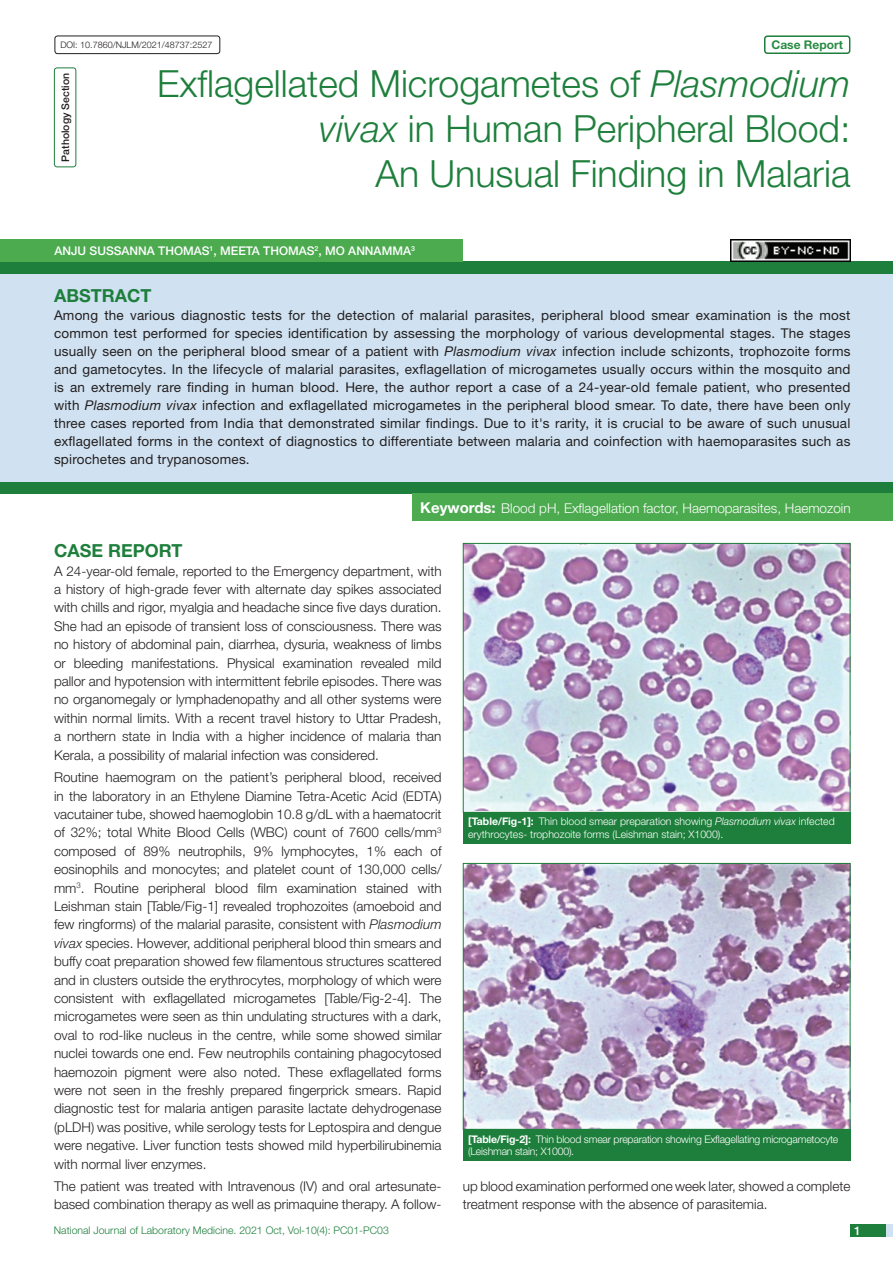
<style>
.page{position:relative;width:893px;height:1263px;background:#fff}
.page>*{position:absolute;margin:0;border:0;box-sizing:border-box;transform-origin:0 0}
.t1{font:300 37.5px/45px "Helvetica Neue";color:#1e7f3c;text-align:right}
.Heading{font:700 18px "Helvetica Neue";color:#1e7f3c}
.Abstract_head{font:700 18px "Helvetica Neue";color:#1e7f3c}
.Body_text{font:300 13.5px/18.5px "Helvetica Neue";color:#231f20;text-align:justify}
.Abstract_Text{font:13.5px/18px "Helvetica Neue";letter-spacing:.015em;color:#231f20;text-align:justify}
.Key_words{font:300 13.5px "Helvetica Neue";color:#fff}
.Author{font:500 12px "Helvetica Neue";color:#fff}
.t2{font:700 12px "Helvetica Neue";color:#288b43}
.TABLE_FIG{font:300 10.5px/12.6px "Helvetica Neue";color:#fff}
.TABLE_FIG-2{font:300 10.5px/12.6px "Helvetica Neue";letter-spacing:-.02em;color:#fff}
.t3{font:300 10.5px "Helvetica Neue";color:#1e7f3c}
.section{font:500 10.5px "Helvetica Neue";color:#231f20}
.t4{font:300 9px "Helvetica Neue";color:#231f20}
.s1{font-style:italic}
.s2{font-weight:700;font-size:15px}
.s3{font-weight:700}
</style>
<div class="page">
<div style="left:850px;top:1224px;width:43px;height:13px;background:#d0e2f1"></div>
<div style="left:850px;top:1224px;width:35px;height:13px;background:#1e7f3c"></div>
<div style="left:54px;top:68px;width:22px;height:99px;border:1px solid #1e7f3c;border-radius:3px"></div>
<div style="left:55px;top:36px;width:165px;height:18px;border:1px solid #231f20;border-radius:3px"></div>
<div style="left:764px;top:35px;width:86px;height:19px;border:2px solid #1e7f3c;border-radius:3px"></div>
<div style="left:0;top:262px;width:893px;height:12px;background:#1e7f3c"></div>
<div style="left:0;top:481px;width:893px;height:12px;background:#1e7f3c"></div>
<div style="left:0;top:239px;width:463px;height:23px;background:#4caa4f"></div>
<div style="left:0;top:274px;width:893px;height:207px;background:#d0e2f1"></div>
<div style="left:412px;top:493px;width:481px;height:28px;background:#4caa4f"></div>
<img style="left:465px;top:545px;width:383px;height:266px">
<div style="left:463px;top:543px;width:387px;height:270px;border:1px solid #1e7f3c"></div>
<div style="left:463px;top:812px;width:387px;height:31px;background:#1e7f3c"></div>
<img style="left:465px;top:865px;width:383px;height:263px">
<div style="left:463px;top:863px;width:387px;height:267px;border:1px solid #1e7f3c"></div>
<div style="left:463px;top:1129px;width:387px;height:31px;background:#1e7f3c"></div>
<img style="left:730px;top:239px;width:120px;height:23px">
<p class="t4" style="left:60px;top:39px;width:154px">DOI: 10.7860/NJLM/2021/48737:2527</p>
<p class="t2" style="left:771px;top:37px;width:73px">Case Report</p>
<p class="section" style="left:59px;top:162px;width:90px;rotate:-90deg">PATHOLOGY SECTION</p>
<p class="t1" style="left:157px;top:60px;width:695px">Exflagellated Microgametes of <span class="s1">Plasmodium vivax</span> in Human Peripheral Blood:<br>An Unusual Finding in Malaria</p>
<p class="Author" style="left:54px;top:244px;width:61px">ANJU SUSSA</p>
<p class="Author" style="left:130px;top:244px;width:287px">NNA THOMAS<sup>1</sup>, MEETA THOMAS<sup>2</sup>, MO ANNAMMA<sup>3</sup></p>
<p class="Abstract_head" style="left:54px;top:284px;width:99px">ABSTRACT</p>
<p class="Abstract_Text" style="left:54px;top:306px;width:798px">Among the various diagnostic tests for the detection of malarial parasites, peripheral blood smear examination is the most common test performed for species identification by assessing the morphology of various developmental stages. The stages usually seen on the peripheral blood smear of a patient with <span class="s1">Plasmodium vivax</span> infection include schizonts, trophozoite forms and gametocytes. In the lifecycle of malarial parasites, exflagellation of microgametes usually occurs within the mosquito and is an extremely rare finding in human blood. Here, the author report a case of a 24-year-old female patient, who presented with <span class="s1">Plasmodium vivax</span> infection and exflagellated microgametes in the peripheral blood smear. To date, there have been only three cases reported from India that demonstrated similar findings. Due to it's rarity, it is crucial to be aware of such unusual exflagellated forms in the context of diagnostics to differentiate between malaria and coinfection with haemoparasites such as spirochetes and trypanosomes.</p>
<p class="Key_words" style="left:420px;top:500px;width:432px"><span class="s2">Keywords:</span> Blood pH, Exflagellation factor, Haemoparasites, Haemozoin</p>
<p class="Heading" style="left:54px;top:539px;width:130px">CASE REPORT</p>
<p class="Body_text" style="left:54px;top:561px;width:389px">A 24-year-old female, reported to the Emergency department, with a history of high-grade fever with alternate day spikes associated with chills and rigor, myalgia and headache since five days duration.<br>She had an episode of transient loss of consciousness. There was no history of abdominal pain, diarrhea, dysuria, weakness of limbs or bleeding manifestations. Physical examination revealed mild pallor and hypotension with intermittent febrile episodes. There was no organomegaly or lymphadenopathy and all other systems were within normal limits. With a recent travel history to Uttar Pradesh, a northern state in India with a higher incidence of malaria than Kerala, a possibility of malarial infection was considered.</p>
<p class="Body_text" style="left:54px;top:768px;width:389px">Routine haemogram on the patient’s peripheral blood, received in the laboratory in an Ethylene Diamine Tetra-Acetic Acid (EDTA) vacutainer tube, showed haemoglobin 10.8 g/dL with a haematocrit of 32%; total White Blood Cells (WBC) count of 7600 cells/mm<sup>3 </sup>composed of 89% neutrophils, 9% lymphocytes, 1% each of eosinophils and monocytes; and platelet count of 130,000 cells/ mm<sup>3</sup>. Routine peripheral blood film examination stained with Leishman stain [Table/Fig-1] revealed trophozoites (amoeboid and few ringforms) of the malarial parasite, consistent with <span class="s1">Plasmodium vivax</span> species. However, additional peripheral blood thin smears and buffy coat preparation showed few filamentous structures scattered and in clusters outside the erythrocytes, morphology of which were consistent with exflagellated microgametes [Table/Fig-2-4]. The microgametes were seen as thin undulating structures with a dark, oval to rod-like nucleus in the centre, while some showed similar nuclei towards one end. Few neutrophils containing phagocytosed haemozoin pigment were also noted. These exflagellated forms were not seen in the freshly prepared fingerprick smears. Rapid diagnostic test for malaria antigen parasite lactate dehydrogenase (pLDH) was positive, while serology tests for Leptospira and dengue were negative. Liver function tests showed mild hyperbilirubinemia with normal liver enzymes.</p>
<p class="Body_text" style="left:54px;top:1177px;width:389px;line-height:18px">The patient was treated with Intravenous (IV) and oral artesunate&shy;based combination therapy as well as primaquine therapy. A follow-</p>
<p class="t3" style="left:54px;top:1224px;width:336px">National Journal of Laboratory Medicine. 2021 Oct, Vol-10(4): PC01-PC03</p>
<p class="TABLE_FIG" style="left:468px;top:815px;width:368px"><span class="s3">[Table/Fig-1]:</span> Thin blood smear preparation showing <span class="s1">Plasmodium vivax</span> infected erythrocytes- trophozoite forms (Leishman stain; X1000).</p>
<p class="TABLE_FIG-2" style="left:468px;top:1132px;width:372px"><span class="s3">[Table/Fig-2]:</span> Thin blood smear preparation showing Exflagellating microgametocyte (Leishman stain; X1000).</p>
<p class="Body_text" style="left:463px;top:1177px;width:389px;line-height:18px">up blood examination performed one week later, showed a complete treatment response with the absence of parasitemia.</p>
<p class="Author" style="left:854px;top:1223px;width:8px">1</p>
</div>
